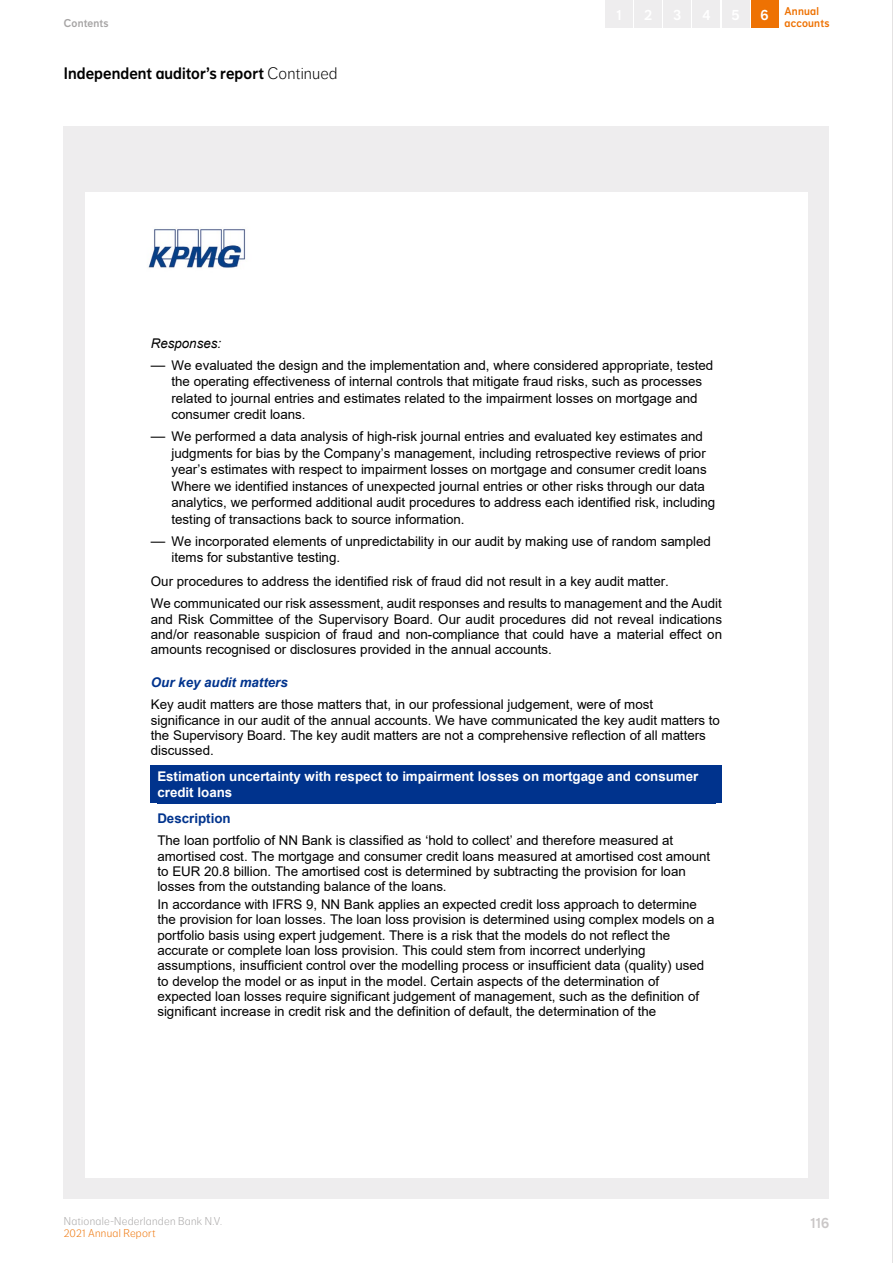
<style>
.page{position:relative;width:893px;height:1263px;background:#fff}
.page>*{position:absolute;margin:0;border:0;box-sizing:border-box;transform-origin:0 0}
.t1{font:16.5px "NN Dagny Display";letter-spacing:.005em;color:#000}
.t2{font:15px "NN Dagny Display";color:#cac7c7}
.t3{font:15px "NN Dagny Display";color:#fff}
.t4{font:13.35px/15.3px "Arial";color:#000}
.t5{font:700 13.35px/15.3px "Arial";color:#fff}
.t6{font:italic 700 13.35px "Arial";color:#00338d}
.t7{font:700 13.35px "Arial";color:#00338d}
.t8{font:italic 13.35px "Arial";color:#000}
.t9{font:300 11.25px "NN Dagny Text";letter-spacing:.02em;color:#a7a5a5}
.t10{font:300 11.25px "NN Dagny Text";letter-spacing:.02em;color:#ee7203}
.t11{font:11.25px/12px "NN Dagny Display";letter-spacing:.02em;color:#ee7203}
.t12{font:11.25px "NN Dagny Display";letter-spacing:.015em;color:#a7a5a5}
.s1{font-family:"NN Dagny Text";font-weight:300}
.s2{font-size:14.55px}
</style>
<div class="page">
<div style="left:64px;top:127px;width:765px;height:1072px;background:#eeedee"></div>
<div style="left:85px;top:193px;width:723px;height:985px;background:#fff"></div>
<img style="left:148px;top:227px;width:98px;height:41px">
<div style="left:151px;top:765px;width:571px;height:38px;background:#00338d"></div>
<div style="left:693px;top:0;width:27px;height:27px;background:#eeedee"></div>
<div style="left:664px;top:0;width:27px;height:27px;background:#eeedee"></div>
<div style="left:635px;top:0;width:27px;height:27px;background:#eeedee"></div>
<div style="left:605px;top:0;width:27px;height:27px;background:#eeedee"></div>
<div style="left:751px;top:0;width:27px;height:27px;background:#ee7203"></div>
<div style="left:722px;top:0;width:27px;height:27px;background:#eeedee"></div>
<hr style="left:892px;top:0;width:1px;height:1263px;background:#cac7c7">
<p class="t12" style="left:64px;top:17px;width:46px">Contents</p>
<p class="t11" style="left:784px;top:5px;width:46px">Annual accounts</p>
<p class="t3" style="left:761px;top:6px;width:10px">6</p>
<p class="t1" style="left:64px;top:64px;width:275px">Independent auditor’s report <span class="s1">Continued</span></p>
<p class="t8" style="left:151px;top:334px;width:72px">Responses:</p>
<p class="t4" style="left:171px;top:357px;width:543px;line-height:16.5px;text-indent:-21px"><span class="s2">—</span> We evaluated the design and the implementation and, where considered appropriate, tested the operating effectiveness of internal controls that mitigate fraud risks, such as processes related to journal entries and estimates related to the impairment losses on mortgage and consumer credit loans.</p>
<p class="t4" style="left:171px;top:428px;width:545px;line-height:16.5px;text-indent:-21px"><span class="s2">—</span> We performed a data analysis of high-risk journal entries and evaluated key estimates and judgments for bias by the Company’s management, including retrospective reviews of prior year’s estimates with respect to impairment losses on mortgage and consumer credit loans Where we identified instances of unexpected journal entries or other risks through our data analytics, we performed additional audit procedures to address each identified risk, including testing of transactions back to source information.</p>
<p class="t4" style="left:171px;top:533px;width:541px;line-height:16.2px;text-indent:-21px"><span class="s2">—</span> We incorporated elements of unpredictability in our audit by making use of random sampled items for substantive testing.</p>
<p class="t4" style="left:151px;top:570px;width:572px;line-height:22.5px">Our procedures to address the identified risk of fraud did not result in a key audit matter.<br>We communicated our risk assessment, audit responses and results to management and the Audit</p>
<p class="t4" style="left:151px;top:611px;width:573px;text-align:justify">and Risk Committee of the Supervisory Board. Our audit procedures did not reveal indications and/or reasonable suspicion of fraud and non-compliance that could have a material effect on amounts recognised or disclosures provided in the annual accounts.</p>
<p class="t6" style="left:151px;top:673px;width:139px">Our key audit matters</p>
<p class="t4" style="left:151px;top:697px;width:571px">Key audit matters are those matters that, in our professional judgement, were of most significance in our audit of the annual accounts. We have communicated the key audit matters to the Supervisory Board. The key audit matters are not a comprehensive reflection of all matters discussed.</p>
<p class="t5" style="left:157px;top:769px;width:542px">Estimation uncertainty with respect to impairment losses on mortgage and consumer credit loans</p>
<p class="t7" style="left:157px;top:809px;width:75px">Description</p>
<p class="t4" style="left:157px;top:833px;width:554px">The loan portfolio of NN Bank is classified as ‘hold to collect’ and therefore measured at amortised cost. The mortgage and consumer credit loans measured at amortised cost amount to EUR 20.8 billion. The amortised cost is determined by subtracting the provision for loan losses from the outstanding balance of the loans.</p>
<p class="t4" style="left:157px;top:897px;width:559px">In accordance with IFRS 9, NN Bank applies an expected credit loss approach to determine the provision for loan losses. The loan loss provision is determined using complex models on a portfolio basis using expert judgement. There is a risk that the models do not reflect the accurate or complete loan loss provision. This could stem from incorrect underlying assumptions, insufficient control over the modelling process or insufficient data (quality) used to develop the model or as input in the model. Certain aspects of the determination of expected loan losses require significant judgement of management, such as the definition of significant increase in credit risk and the definition of default, the determination of the</p>
<p class="t9" style="left:64px;top:1215px;width:160px">Nationale-Nederlanden Bank N.V.</p>
<p class="t10" style="left:64px;top:1227px;width:94px">2021 Annual Report</p>
<p class="t2" style="left:811px;top:1214px;width:20px">116</p>
</div>
